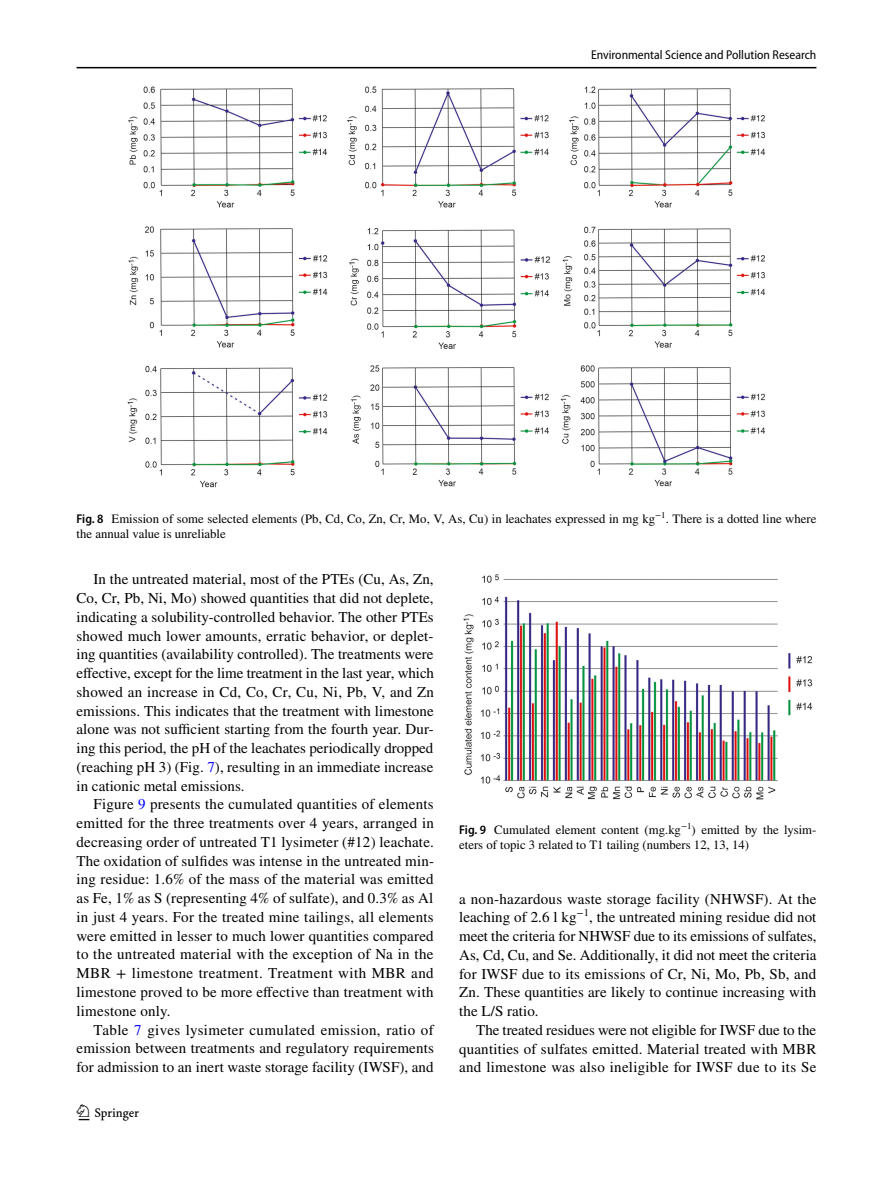
<style>
.page{position:relative;width:893px;height:1187px;background:#fff}
.page>*{position:absolute;margin:0;border:0;box-sizing:border-box;transform-origin:0 0}
.t1{font:22.5px "Springnew Regular 2";color:#000}
.t2{font:15px/18.8px "STIX";letter-spacing:.005em;color:#000;text-align:justify}
.t3{font:12.75px/15px "STIX";color:#000}
.t4{font:semi-condensed 12.75px "Myriad Pro";color:#000}
.s1{font-family:"Myriad Pro";font-weight:600;font-stretch:semi-condensed}
.s2{color:#00f}
</style>
<div class="page">
<hr style="left:77px;top:67px;width:739px;height:1px;background:#000">
<img style="left:128px;top:87px;width:637px;height:400px">
<img style="left:463px;top:574px;width:349px;height:225px">
<p class="t4" style="left:591px;top:48px;width:227px">Environmental Science and Pollution Research</p>
<p class="t3" style="left:77px;top:511px;width:741px"><span class="s1">Fig. 8</span> Emission of some selected elements (Pb, Cd, Co, Zn, Cr, Mo, V, As, Cu) in leachates expressed in mg kg<sup>−1</sup>. There is a dotted line where the annual value is unreliable</p>
<p class="t2" style="left:77px;top:571px;width:359px;text-indent:17px">In the untreated material, most of the PTEs (Cu, As, Zn, Co, Cr, Pb, Ni, Mo) showed quantities that did not deplete, indicating a solubility-controlled behavior. The other PTEs showed much lower amounts, erratic behavior, or deplet&shy;ing quantities (availability controlled). The treatments were effective, except for the lime treatment in the last year, which showed an increase in Cd, Co, Cr, Cu, Ni, Pb, V, and Zn emissions. This indicates that the treatment with limestone alone was not sufficient starting from the fourth year. Dur&shy;ing this period, the pH of the leachates periodically dropped (reaching pH 3) (Fig. <span class="s2">7</span>), resulting in an immediate increase in cationic metal emissions.</p>
<p class="t2" style="left:77px;top:796px;width:359px;text-indent:17px">Figure <span class="s2">9</span> presents the cumulated quantities of elements emitted for the three treatments over 4 years, arranged in decreasing order of untreated T1 lysimeter (#12) leachate.<br>The oxidation of sulfides was intense in the untreated min&shy;ing residue: 1.6% of the mass of the material was emitted as Fe, 1% as S (representing 4% of sulfate), and 0.3% as Al in just 4 years. For the treated mine tailings, all elements were emitted in lesser to much lower quantities compared to the untreated material with the exception of Na in the MBR + limestone treatment. Treatment with MBR and limestone proved to be more effective than treatment with limestone only.</p>
<p class="t2" style="left:77px;top:1021px;width:359px;text-indent:17px">Table <span class="s2">7</span> gives lysimeter cumulated emission, ratio of emission between treatments and regulatory requirements for admission to an inert waste storage facility (IWSF), and</p>
<h1 class="t1" style="left:79px;top:1104px;width:62px">1 3</h1>
<p class="t3" style="left:459px;top:823px;width:359px"><span class="s1">Fig. 9</span> Cumulated element content (mg.kg<sup>−1</sup>) emitted by the lysim&shy;eters of topic 3 related to T1 tailing (numbers 12, 13, 14)</p>
<p class="t2" style="left:459px;top:890px;width:359px">a non-hazardous waste storage facility (NHWSF). At the leaching of 2.6 l kg<sup>−1</sup>, the untreated mining residue did not meet the criteria for NHWSF due to its emissions of sulfates, As, Cd, Cu, and Se. Additionally, it did not meet the criteria for IWSF due to its emissions of Cr, Ni, Mo, Pb, Sb, and Zn. These quantities are likely to continue increasing with the L/S ratio.</p>
<p class="t2" style="left:459px;top:1021px;width:359px;text-indent:17px">The treated residues were not eligible for IWSF due to the quantities of sulfates emitted. Material treated with MBR and limestone was also ineligible for IWSF due to its Se</p>
</div>
